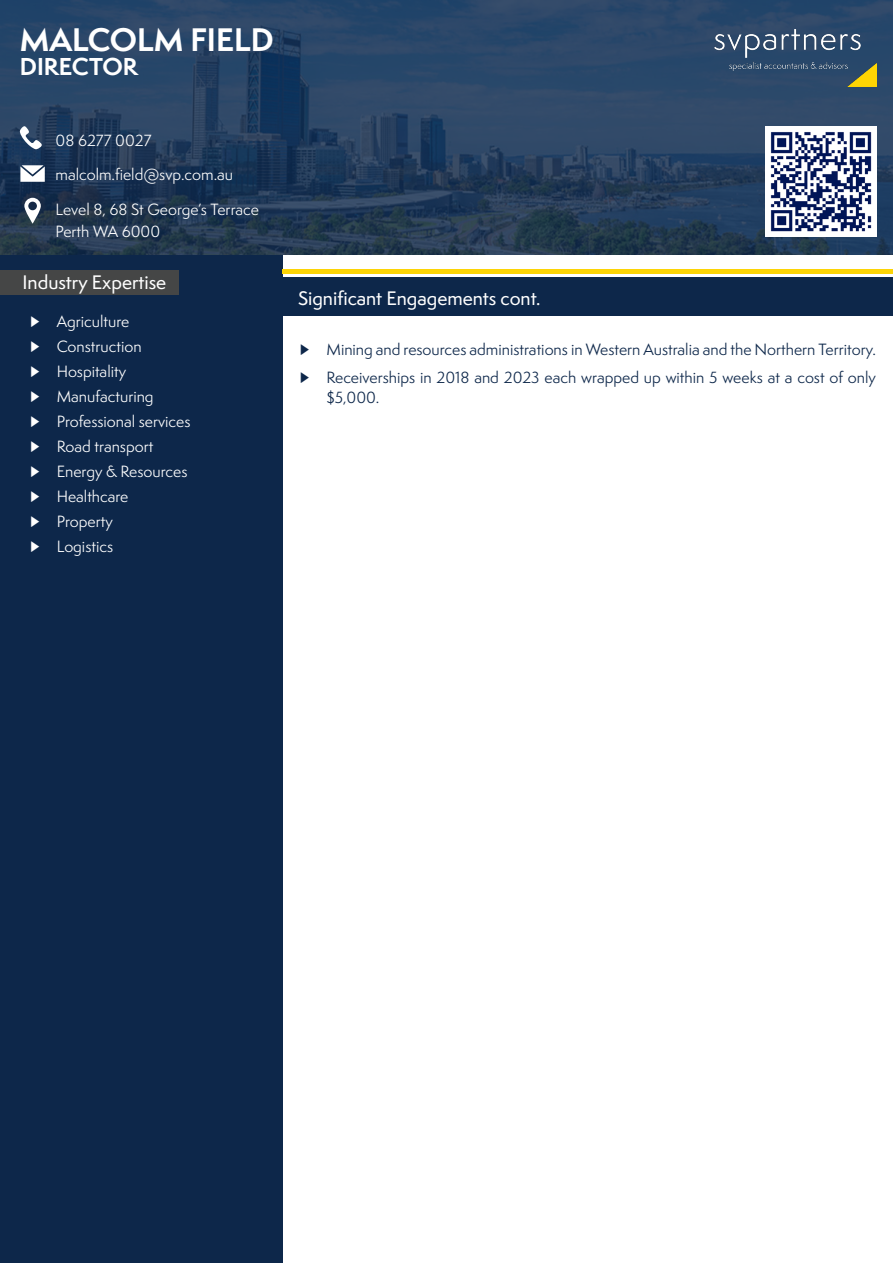
<style>
.page{position:relative;width:893px;height:1263px;background:#fff}
.page>*{position:absolute;margin:0;border:0;box-sizing:border-box;transform-origin:0 0}
.t1{font:700 30px "Semplicita Pro";color:#fff}
.t2{font:700 22.5px "Semplicita Pro";color:#fff}
.t3{font:500 18px "Semplicita Pro";color:#fff}
.t4{font:15px "Semplicita Pro";color:#fff}
.t5{font:15px/19.5px "Semplicita Pro";color:#0d274a}
</style>
<div class="page">
<div style="left:0;top:0;width:283px;height:1263px;background:#0d274a"></div>
<svg style="left:0;top:0;width:893px;height:254px;background:#26405f"></svg>
<svg style="left:24px;top:198px;width:17px;height:26px"></svg>
<svg style="left:20px;top:165px;width:25px;height:17px"></svg>
<svg style="left:20px;top:126px;width:22px;height:23px"></svg>
<div style="left:272px;top:277px;width:621px;height:38px;background:#0d274a"></div>
<div style="left:283px;top:269px;width:610px;height:5px;background:#fcd406"></div>
<div style="left:0;top:270px;width:179px;height:25px;background:#454646"></div>
<img style="left:765px;top:126px;width:111px;height:111px">
<img style="left:701px;top:15px;width:175px;height:72px">
<p class="t1" style="left:20px;top:17px;width:255px">MALCOLM FIELD</p>
<p class="t2" style="left:20px;top:50px;width:120px">DIRECTOR</p>
<p class="t4" style="left:56px;top:130px;width:98px">08 6277 0027</p>
<p class="t4" style="left:56px;top:163px;width:179px">malcolm.field@svp.com.au</p>
<p class="t4" style="left:56px;top:198px;width:205px">Level 8, 68 St George’s Terrace</p>
<p class="t4" style="left:56px;top:221px;width:106px">Perth WA 6000</p>
<p class="t3" style="left:23px;top:270px;width:145px">Industry Expertise</p>
<p class="t4" style="left:30px;top:311px;width:101px">► Agriculture</p>
<p class="t4" style="left:30px;top:336px;width:113px">► Construction</p>
<p class="t4" style="left:30px;top:361px;width:98px">► Hospitality</p>
<p class="t4" style="left:30px;top:386px;width:125px">► Manufacturing</p>
<p class="t4" style="left:30px;top:411px;width:162px">► Professional services</p>
<p class="t4" style="left:30px;top:436px;width:125px">► Road transport</p>
<p class="t4" style="left:30px;top:461px;width:159px">► Energy &amp; Resources</p>
<p class="t4" style="left:30px;top:486px;width:100px">► Healthcare</p>
<p class="t4" style="left:30px;top:511px;width:84px">► Property</p>
<p class="t4" style="left:30px;top:536px;width:85px">► Logistics</p>
<p class="t3" style="left:298px;top:285px;width:244px">Significant Engagements cont.</p>
<p class="t5" style="left:299px;top:340px;width:578px">► Mining and resources administrations in Western Australia and the Northern Territory.</p>
<p class="t5" style="left:326px;top:368px;width:551px;text-indent:-27px">► Receiverships in 2018 and 2023 each wrapped up within 5 weeks at a cost of only $5,000.</p>
</div>
